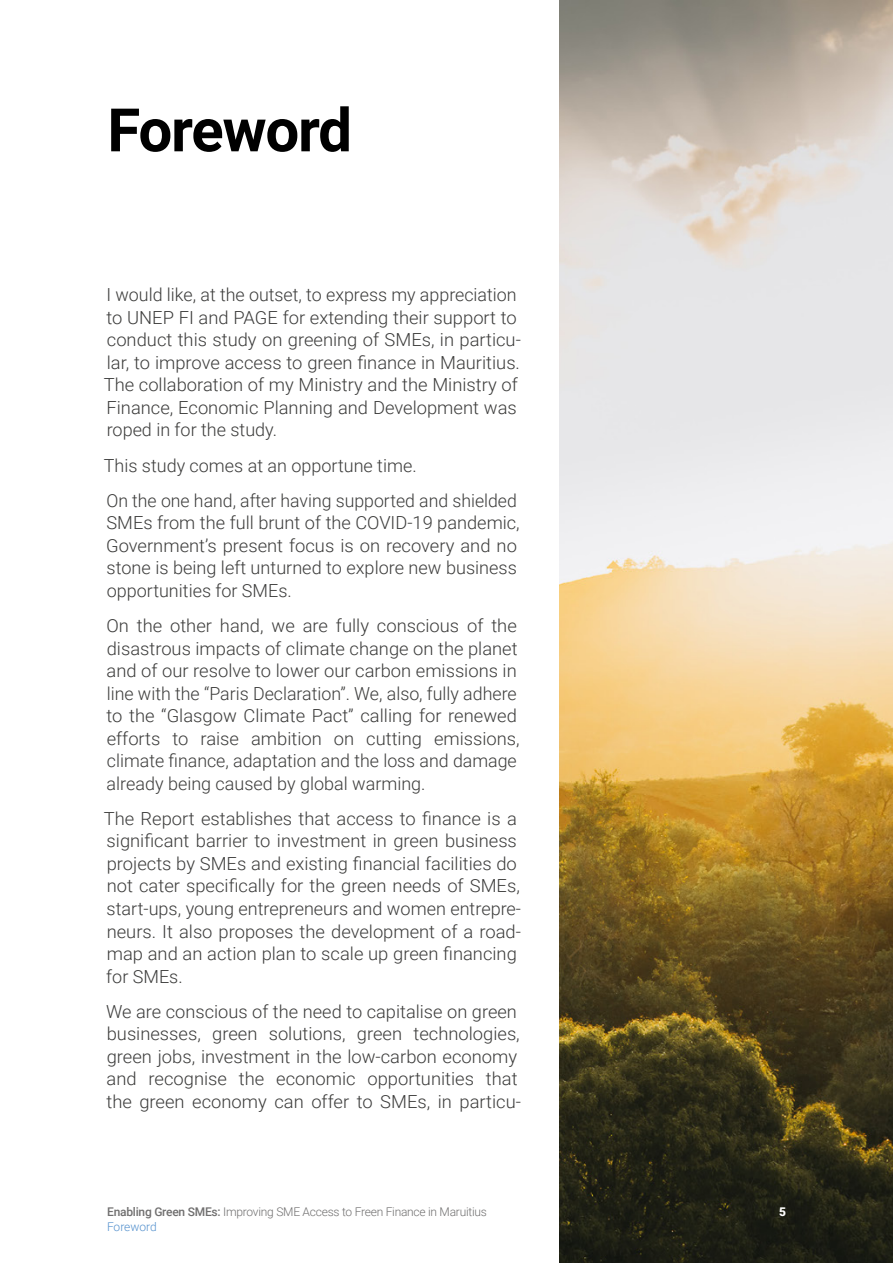
<style>
.page{position:relative;width:893px;height:1263px;background:#fff}
.page>*{position:absolute;margin:0;border:0;box-sizing:border-box;transform-origin:0 0}
.t1{font:700 60px "Roboto";letter-spacing:-.02em;color:#000}
.t2{font:300 18px/22.5px "Roboto";color:#3c3c3b}
.t3{font:300 12px "Roboto";letter-spacing:-.02em;color:#706f6f}
.t4{font:300 12px "Roboto";color:#5390cd}
.t5{font:900 12px "Roboto";color:#fff}
.s1{font-weight:500}
</style>
<div class="page">
<img style="left:560px;top:0;width:333px;height:1263px">
<h1 class="t1" style="left:107px;top:88px;width:246px">Foreword</h1>
<p class="t2" style="left:104px;top:283px;width:419px">I would like, at the outset, to express my appreciation to UNEP FI and PAGE for extending their support to conduct this study on greening of SMEs, in particu&shy;lar, to improve access to green finance in Mauritius.<br>The collaboration of my Ministry and the Ministry of Finance, Economic Planning and Development was roped in for the study.</p>
<p class="t2" style="left:104px;top:447px;width:415px;line-height:35.2px">This study comes at an opportune time.<br>On the one hand, after having supported and shielded</p>
<p class="t2" style="left:106px;top:511px;width:415px">SMEs from the full brunt of the COVID-19 pandemic, Government’s present focus is on recovery and no stone is being left unturned to explore new business opportunities for SMEs.</p>
<p class="t2" style="left:106px;top:614px;width:415px">On the other hand, we are fully conscious of the disastrous impacts of climate change on the planet and of our resolve to lower our carbon emissions in line with the “Paris Declaration”. We, also, fully adhere to the “Glasgow Climate Pact” calling for renewed efforts to raise ambition on cutting emissions, climate finance, adaptation and the loss and damage already being caused by global warming.</p>
<p class="t2" style="left:104px;top:807px;width:419px">The Report establishes that access to finance is a significant barrier to investment in green business projects by SMEs and existing financial facilities do not cater specifically for the green needs of SMEs, start-ups, young entrepreneurs and women entrepre&shy;neurs. It also proposes the development of a road&shy;map and an action plan to scale up green financing for SMEs.</p>
<p class="t2" style="left:106px;top:999px;width:416px">We are conscious of the need to capitalise on green businesses, green solutions, green technologies, green jobs, investment in the low-carbon economy and recognise the economic opportunities that the green economy can offer to SMEs, in particu-</p>
<p class="t3" style="left:107px;top:1203px;width:381px"><span class="s1">Enabling Green SMEs:</span> Improving SME Access to Freen Finance in Maruitius</p>
<p class="t5" style="left:779px;top:1203px;width:8px">5</p>
<p class="t4" style="left:107px;top:1218px;width:51px">Foreword</p>
</div>
